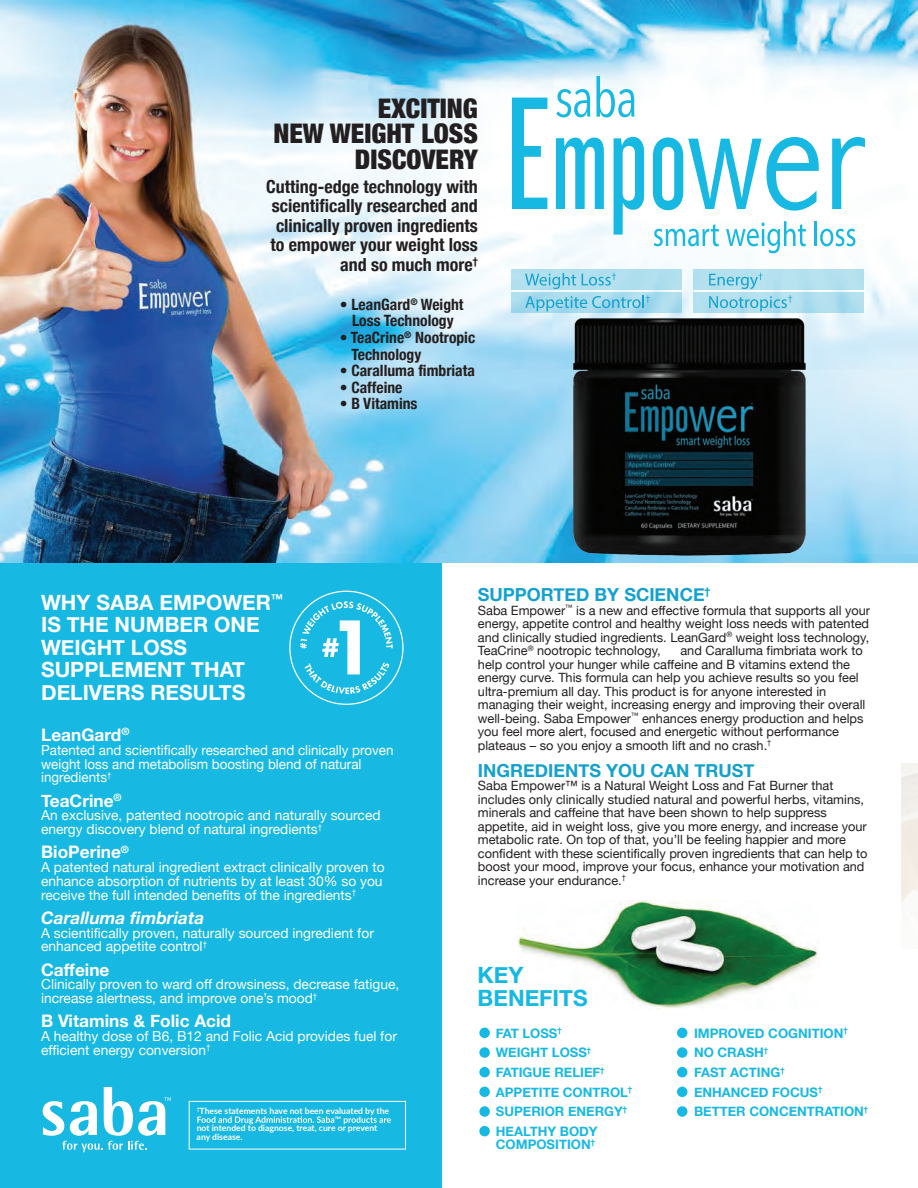
<style>
.page{position:relative;width:918px;height:1188px;background:#fff}
.page>*{position:absolute;margin:0;border:0;box-sizing:border-box;transform-origin:0 0}
.t1{font:900 condensed 27px/25.5px "Helvetica Neue";color:#231f20;text-align:right}
.t2{font:700 22.5px/22.5px "Helvetica Neue";color:#17b8e1}
.t3{font:700 21px/22.5px "Helvetica Neue";color:#fff}
.t4{font:700 condensed 18px/19.5px "Helvetica Neue";color:#231f20;text-align:right}
.t5{font:700 18px "Helvetica Neue";color:#15a1cd}
.t6{font:700 17.25px "Helvetica Neue";color:#fff}
.t7{font:italic 700 17.25px "Helvetica Neue";color:#fff}
.t8{font:700 condensed 15.6px/16.5px "Helvetica Neue";color:#231f20;text-align:center}
.t9{font:13.8px/13.8px "Helvetica Neue";color:#fff}
.t10{font:700 13.05px/19.6px "Helvetica Neue";color:#17b8e1}
.t11{font:12.75px/13.5px "Helvetica Neue";color:#231f20}
.t12{font:700 8.7px/17.2px "Lato";color:#fff}
</style>
<div class="page">
<div style="left:0;top:562px;width:441px;height:626px;background:#17b8e1"></div>
<img style="left:0;top:0;width:918px;height:562px">
<svg style="left:556px;top:76px;width:79px;height:22px"></svg>
<svg style="left:512px;top:98px;width:353px;height:137px"></svg>
<svg style="left:654px;top:224px;width:65px;height:22px"></svg>
<svg style="left:726px;top:221px;width:80px;height:32px"></svg>
<hr style="left:815px;top:221px;width:2px;height:25px;background:#17b8e1">
<svg style="left:820px;top:229px;width:35px;height:17px"></svg>
<img style="left:517px;top:900px;width:301px;height:109px">
<div style="left:479px;top:1028px;width:11px;height:10px;background:#17b8e1;border-radius:50%"></div>
<div style="left:479px;top:1047px;width:11px;height:11px;background:#17b8e1;border-radius:50%"></div>
<div style="left:479px;top:1067px;width:11px;height:10px;background:#17b8e1;border-radius:50%"></div>
<div style="left:479px;top:1087px;width:11px;height:10px;background:#17b8e1;border-radius:50%"></div>
<div style="left:479px;top:1106px;width:11px;height:11px;background:#17b8e1;border-radius:50%"></div>
<div style="left:479px;top:1126px;width:11px;height:10px;background:#17b8e1;border-radius:50%"></div>
<div style="left:677px;top:1028px;width:10px;height:10px;background:#17b8e1;border-radius:50%"></div>
<div style="left:677px;top:1047px;width:10px;height:11px;background:#17b8e1;border-radius:50%"></div>
<div style="left:677px;top:1067px;width:10px;height:10px;background:#17b8e1;border-radius:50%"></div>
<div style="left:677px;top:1087px;width:10px;height:10px;background:#17b8e1;border-radius:50%"></div>
<div style="left:677px;top:1106px;width:10px;height:11px;background:#17b8e1;border-radius:50%"></div>
<svg style="left:197px;top:1116px;width:194px;height:8px"></svg>
<div style="left:189px;top:1101px;width:217px;height:49px;border:1px solid #fff"></div>
<div style="left:512px;top:270px;width:170px;height:20px;background:#b0dfee"></div>
<svg style="left:512px;top:292px;width:170px;height:21px;background:#a7daec"></svg>
<svg style="left:525px;top:273px;width:51px;height:16px"></svg>
<svg style="left:582px;top:273px;width:34px;height:13px"></svg>
<svg style="left:525px;top:295px;width:125px;height:16px;background:#85cde5"></svg>
<div style="left:693px;top:270px;width:171px;height:20px;background:#b5e0ef"></div>
<svg style="left:693px;top:292px;width:171px;height:21px;background:#aedeed"></svg>
<svg style="left:709px;top:273px;width:54px;height:16px"></svg>
<svg style="left:709px;top:295px;width:83px;height:16px"></svg>
<svg style="left:43px;top:1087px;width:128px;height:65px"></svg>
<svg style="left:300px;top:601px;width:93px;height:93px"></svg>
<img style="left:574px;top:319px;width:231px;height:236px">
<h1 class="t1" style="left:273px;top:94px;width:206px">EXCITING<br>NEW WEIGHT LOSS<br>DISCOVERY</h1>
<h3 class="t4" style="left:266px;top:175px;width:213px">Cutting-edge technology with scientifically researched and clinically proven ingredients to empower your weight loss and so much more<sup>†</sup></h3>
<p class="t8" style="left:340px;top:295px;width:125px">• LeanGard<sup>®</sup> Weight<br>Loss Technology</p>
<p class="t8" style="left:351px;top:328px;width:125px;text-align:left;text-indent:-12px">• TeaCrine<sup>®</sup> Nootropic<br>Technology</p>
<p class="t8" style="left:340px;top:361px;width:137px">• Caralluma fimbriata</p>
<p class="t8" style="left:340px;top:378px;width:64px">• Caffeine</p>
<p class="t8" style="left:340px;top:394px;width:79px">• B Vitamins</p>
<h3 class="t3" style="left:41px;top:591px;width:244px">WHY SABA EMPOWER<sup>™<br></sup>IS THE NUMBER ONE<br>WEIGHT LOSS<br>SUPPLEMENT THAT<br>DELIVERS RESULTS</h3>
<h3 class="t6" style="left:41px;top:721px;width:90px">LeanGard<sup>®</sup></h3>
<p class="t9" style="left:41px;top:744px;width:354px">Patented and scientifically researched and clinically proven weight loss and metabolism boosting blend of natural ingredients<sup>†</sup></p>
<h3 class="t6" style="left:41px;top:787px;width:82px">TeaCrine<sup>®</sup></h3>
<p class="t9" style="left:41px;top:809px;width:341px">An exclusive, patented nootropic and naturally sourced energy discovery blend of natural ingredients<sup>†</sup></p>
<h3 class="t6" style="left:41px;top:839px;width:89px">BioPerine<sup>®</sup></h3>
<p class="t9" style="left:41px;top:861px;width:345px">A patented natural ingredient extract clinically proven to enhance absorption of nutrients by at least 30% so you receive the full intended benefits of the ingredients<sup>†</sup></p>
<h3 class="t7" style="left:41px;top:904px;width:165px">Caralluma fimbriata</h3>
<p class="t9" style="left:41px;top:927px;width:334px">A scientifically proven, naturally sourced ingredient for enhanced appetite control<sup>†</sup></p>
<h3 class="t6" style="left:41px;top:956px;width:70px">Caffeine</h3>
<p class="t9" style="left:41px;top:978px;width:360px">Clinically proven to ward off drowsiness, decrease fatigue, increase alertness, and improve one’s mood<sup>†</sup></p>
<h3 class="t6" style="left:41px;top:1008px;width:191px">B Vitamins &amp; Folic Acid</h3>
<p class="t9" style="left:41px;top:1030px;width:357px">A healthy dose of B6, B12 and Folic Acid provides fuel for efficient energy conversion<sup>†</sup></p>
<p class="t12" style="left:197px;top:1102px;width:194px"><sup>†</sup>These statements have not been evaluated by the not intended to diagnose, treat, cure or prevent</p>
<p class="t12" style="left:197px;top:1128px;width:47px">any disease.</p>
<h3 class="t5" style="left:478px;top:581px;width:234px">SUPPORTED BY SCIENCE<sup>†</sup></h3>
<p class="t11" style="left:478px;top:604px;width:394px;text-align:justify">Saba Empower<sup>™</sup> is a new and effective formula that supports all your energy, appetite control and healthy weight loss needs with patented and clinically studied ingredients. LeanGard<sup>®</sup> weight loss technology, TeaCrine<sup>®</sup> nootropic technology,</p>
<p class="t11" style="left:478px;top:645px;width:389px;text-indent:202px">and Caralluma fimbriata work to help control your hunger while caffeine and B vitamins extend the energy curve. This formula can help you achieve results so you feel ultra-premium all day. This product is for anyone interested in managing their weight, increasing energy and improving their overall well-being. Saba Empower<sup>™</sup> enhances energy production and helps you feel more alert, focused and energetic without performance plateaus – so you enjoy a smooth lift and no crash.<sup>†</sup></p>
<h3 class="t5" style="left:478px;top:756px;width:278px">INGREDIENTS YOU CAN TRUST</h3>
<p class="t11" style="left:478px;top:780px;width:391px">Saba Empower™ is a Natural Weight Loss and Fat Burner that includes only clinically studied natural and powerful herbs, vitamins, minerals and caffeine that have been shown to help suppress appetite, aid in weight loss, give you more energy, and increase your metabolic rate. On top of that, you’ll be feeling happier and more confident with these scientifically proven ingredients that can help to boost your mood, improve your focus, enhance your motivation and increase your endurance.<sup>†</sup></p>
<h2 class="t2" style="left:478px;top:964px;width:112px">KEY<br>BENEFITS</h2>
<p class="t10" style="left:496px;top:1024px;width:138px">FAT LOSS<sup>†<br></sup>WEIGHT LOSS<sup>†<br></sup>FATIGUE RELIEF<sup>†<br></sup>APPETITE CONTROL<sup>†<br></sup>SUPERIOR ENERGY<sup>†<br></sup>HEALTHY BODY</p>
<p class="t10" style="left:496px;top:1135px;width:101px">COMPOSITION<sup>†</sup></p>
<p class="t10" style="left:694px;top:1023px;width:176px">IMPROVED COGNITION<sup>†<br></sup>NO CRASH<sup>†<br></sup>FAST ACTING<sup>†<br></sup>ENHANCED FOCUS<sup>†<br></sup>BETTER CONCENTRATION<sup>†</sup></p>
</div>
